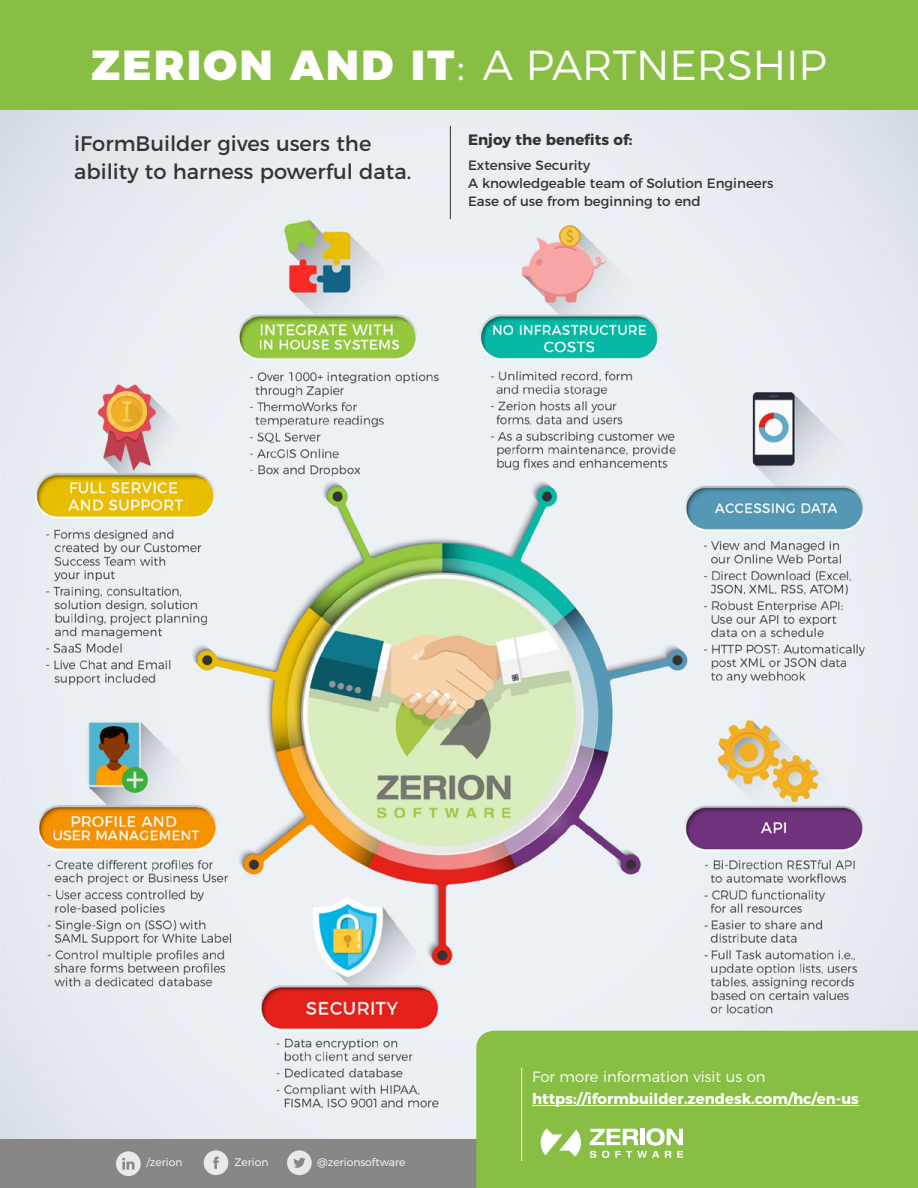
<style>
.page{position:relative;width:918px;height:1188px;background:#fff}
.page>*{position:absolute;margin:0;border:0;box-sizing:border-box;transform-origin:0 0}
.t1{font:300 42px "Montserrat";color:#fff}
.t2{font:21px/28.2px "Montserrat";color:#343433}
.t3{font:700 15px "Montserrat";color:#343433}
.t4{font:700 14.85px "Montserrat";color:#fff}
.t5{font:300 14.85px "Montserrat";color:#fff}
.t6{font:13.5px/18px "Montserrat";color:#343433}
.t7{font:300 10.8px "Montserrat";color:#fff}
.s1{font-weight:900}
</style>
<div class="page">
<img style="left:0;top:110px;width:918px;height:1029px">
<div style="left:0;top:1139px;width:909px;height:49px;background:#888787"></div>
<div style="left:476px;top:1031px;width:442px;height:157px;background:#89be45"></div>
<div style="left:0;top:0;width:918px;height:110px;background:#89be45"></div>
<svg style="left:541px;top:1129px;width:40px;height:28px"></svg>
<svg style="left:590px;top:1128px;width:93px;height:30px"></svg>
<hr style="left:521px;top:1068px;width:1px;height:93px;background:#fff">
<svg style="left:204px;top:1150px;width:24px;height:25px"></svg>
<svg style="left:287px;top:1150px;width:25px;height:25px"></svg>
<svg style="left:116px;top:1151px;width:25px;height:25px"></svg>
<hr style="left:532px;top:1105px;width:327px;height:1px;background:#fff">
<hr style="left:450px;top:126px;width:1px;height:93px;background:#333">
<h1 class="t1" style="left:91px;top:32px;width:737px"><span class="s1">ZERION AND IT</span>: A PARTNERSHIP</h1>
<h2 class="t2" style="left:74px;top:127px;width:339px">iFormBuilder gives users the ability to harness powerful data.</h2>
<p class="t3" style="left:468px;top:127px;width:166px">Enjoy the benefits of:</p>
<p class="t6" style="left:468px;top:155px;width:307px">Extensive Security<br>A knowledgeable team of Solution Engineers<br>Ease of use from beginning to end</p>
<p class="t7" style="left:147px;top:1154px;width:38px">/zerion</p>
<p class="t7" style="left:234px;top:1154px;width:36px">Zerion</p>
<p class="t7" style="left:317px;top:1154px;width:90px">@zerionsoftware</p>
<p class="t5" style="left:532px;top:1065px;width:235px">For more information visit us on</p>
<p class="t4" style="left:532px;top:1087px;width:328px">https://iformbuilder.zendesk.com/hc/en-us</p>
</div>
